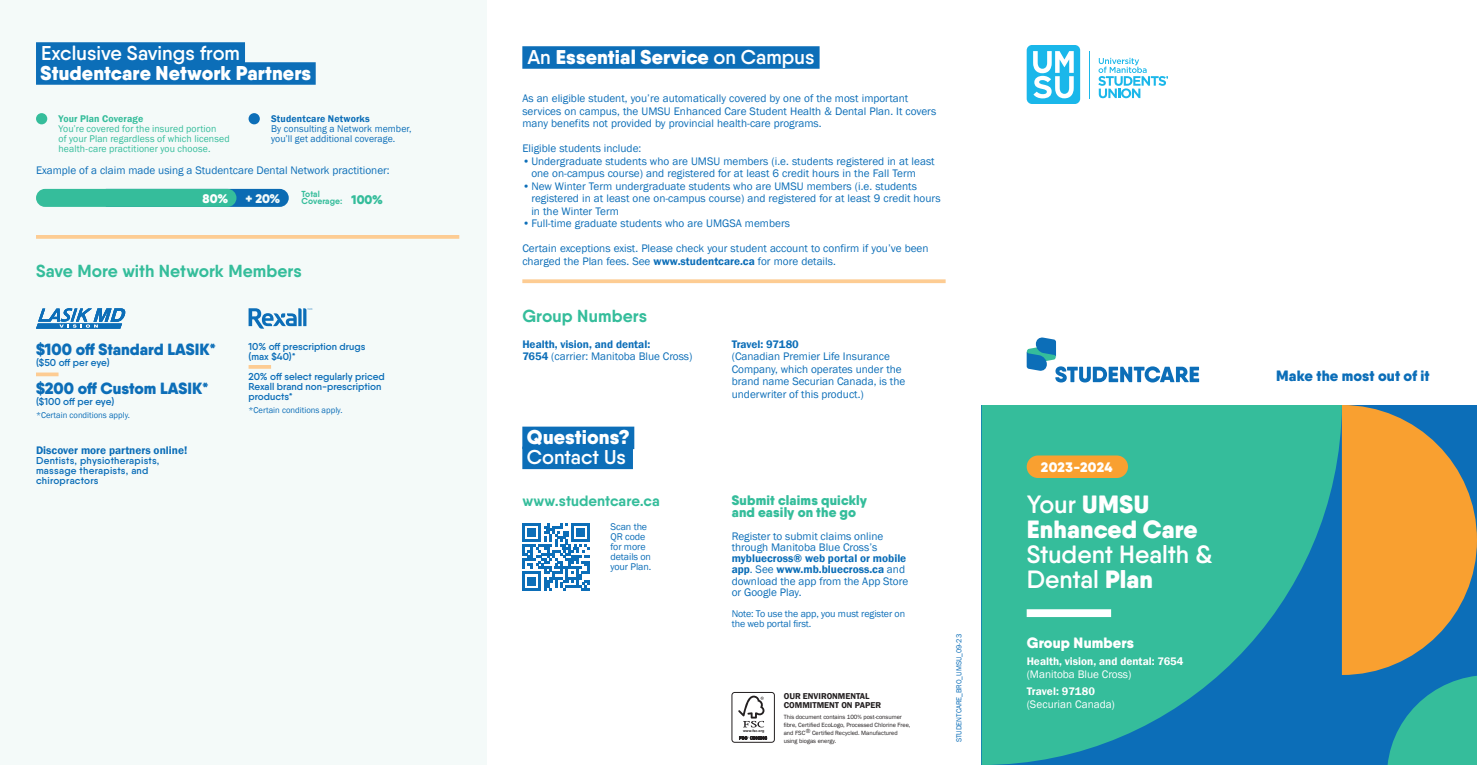
<style>
.page{position:relative;width:1477px;height:765px;background:#fff}
.page>*{position:absolute;margin:0;border:0;box-sizing:border-box;transform-origin:0 0}
.t1{font:600 25px "Qanelas Soft";color:#fff}
.t2{font:900 25px "Qanelas Soft";letter-spacing:.005em;color:#fff}
.t3{font:900 20px "Qanelas Soft";letter-spacing:.005em;color:#fff}
.t4{font:600 20px "Qanelas Soft";color:#fff}
.t5{font:700 17.5px "Qanelas Soft";color:#35bd9b}
.t6{font:900 16.25px "Qanelas Soft";color:#0c6eb8}
.t7{font:700 15px "Qanelas Soft";letter-spacing:.005em;color:#35bd9b}
.t8{font:900 15px "Qanelas Soft";letter-spacing:.01em;color:#0c6eb8}
.t9{font:900 15px "Qanelas Soft";letter-spacing:.005em;color:#fff}
.t10{font:900 13.75px "Qanelas Soft";letter-spacing:.01em;color:#35bd9b}
.t11{font:900 13.75px "Qanelas Soft";letter-spacing:.02em;color:#fff}
.t12{font:900 12.5px "Qanelas Soft";color:#fff}
.t13{font:11.25px/12.5px "Franklin Gothic";color:#0c6eb8}
.t14{font:600 11.25px "Franklin Gothic";color:#0c6eb8}
.t15{font:600 11.25px "Franklin Gothic";color:#fff}
.t16{font:11.25px "Franklin Gothic";color:#fff}
.t17{font:600 10px/10px "Qanelas Soft";color:#0c6eb8}
.t18{font:10px/10px "Franklin Gothic";letter-spacing:.01em;color:#35bd9b}
.t19{font:10px/10px "Franklin Gothic";letter-spacing:-.01em;color:#0c6eb8}
.t20{font:10px/10px "Franklin Gothic";letter-spacing:.01em;color:#0c6eb8}
.t21{font:600 10px/10px "Qanelas Soft";letter-spacing:.025em;color:#0c6eb8}
.t22{font:600 10px "Franklin Gothic";letter-spacing:.015em;color:#35bd9b}
.t23{font:8.75px "Franklin Gothic";color:#0c6eb8}
.t24{font:600 8.75px "Franklin Gothic";color:#231f20}
.t25{font:700 8.75px "Qanelas Soft";letter-spacing:.005em;color:#35bd9b}
.t26{font:7.5px "Franklin Gothic";color:#0c6eb8}
.t27{font:6.25px "Franklin Gothic";color:#231f20}
.t28{font:700 3.62px "Arial";color:#231f20}
.s1{font-weight:600}
.s2{font-weight:900;font-size:12.5px}
.s3{font-weight:900}
</style>
<div class="page">
<svg style="left:1026px;top:45px;width:53px;height:59px"></svg>
<hr style="left:1088px;top:51px;width:1px;height:47px;background:#1ab7ea">
<svg style="left:1098px;top:58px;width:69px;height:40px"></svg>
<div style="left:0;top:0;width:486px;height:765px;background:#f4faf9"></div>
<div style="left:36px;top:42px;width:209px;height:23px;background:#0c6eb8"></div>
<div style="left:36px;top:62px;width:280px;height:23px;background:#0c6eb8"></div>
<div style="left:36px;top:113px;width:11px;height:11px;background:#35bd9b;border-radius:50%"></div>
<div style="left:248px;top:113px;width:12px;height:11px;background:#0c6eb8;border-radius:50%"></div>
<svg style="left:230px;top:189px;width:59px;height:18px"></svg>
<div style="left:36px;top:189px;width:200px;height:18px;background:#35bd9b;border-radius:9px"></div>
<svg style="left:36px;top:235px;width:423px;height:4px;background:#fbce99"></svg>
<svg style="left:36px;top:308px;width:90px;height:21px"></svg>
<svg style="left:248px;top:308px;width:64px;height:21px"></svg>
<hr style="left:36px;top:373px;width:22px;height:3px;background:#fdcc93">
<svg style="left:248px;top:365px;width:23px;height:4px"></svg>
<div style="left:522px;top:46px;width:297px;height:23px;background:#0c6eb8"></div>
<div style="left:522px;top:427px;width:112px;height:22px;background:#0c6eb8"></div>
<div style="left:522px;top:447px;width:111px;height:22px;background:#0c6eb8"></div>
<svg style="left:522px;top:279px;width:423px;height:4px;background:#fdd09c"></svg>
<svg style="left:522px;top:523px;width:68px;height:68px"></svg>
<hr style="left:522px;top:588px;width:19px;height:3px;background:#0c6eb8">
<div style="left:527px;top:577px;width:9px;height:8px;background:#0c6eb8"></div>
<svg style="left:981px;top:405px;width:360px;height:360px;background:#2baba1"></svg>
<svg style="left:1341px;top:405px;width:135px;height:360px;background:#9b9465"></svg>
<div style="left:1026px;top:455px;width:101px;height:23px;background:#f9a030;border-radius:11px"></div>
<div style="left:1026px;top:609px;width:84px;height:8px;background:#fff"></div>
<svg style="left:1026px;top:337px;width:172px;height:45px"></svg>
<div style="left:731px;top:692px;width:43px;height:50px;border:1px solid #231f20;border-radius:3px"></div>
<svg style="left:738px;top:696px;width:26px;height:31px"></svg>
<svg style="left:739px;top:736px;width:27px;height:4px"></svg>
<p class="t4" style="left:41px;top:40px;width:200px">Exclusive Savings from</p>
<p class="t3" style="left:41px;top:60px;width:272px">Studentcare Network Partners</p>
<p class="t22" style="left:58px;top:112px;width:86px">Your Plan Coverage</p>
<p class="t18" style="left:59px;top:124px;width:159px">You’re covered for the insured portion</p>
<p class="t18" style="left:58px;top:134px;width:173px">of your Plan regardless of which licensed health-care practitioner you choose.</p>
<p class="t20" style="left:271px;top:114px;width:142px"><span class="s1">Studentcare Networks<br></span>By consulting a Network member, you’ll get additional coverage.</p>
<p class="t13" style="left:36px;top:164px;width:355px">Example of a claim made using a Studentcare Dental Network practitioner:</p>
<p class="t12" style="left:245px;top:190px;width:36px">+ 20%</p>
<p class="t25" style="left:301px;top:188px;width:20px">Total</p>
<p class="t12" style="left:202px;top:190px;width:27px">80%</p>
<p class="t25" style="left:301px;top:196px;width:83px">Coverage: <span class="s2">100%</span></p>
<p class="t5" style="left:36px;top:259px;width:267px">Save More with Network Members</p>
<p class="t6" style="left:36px;top:339px;width:182px">$100 off Standard LASIK*</p>
<p class="t17" style="left:36px;top:358px;width:75px">($50 off per eye)</p>
<p class="t6" style="left:36px;top:378px;width:174px">$200 off Custom LASIK*</p>
<p class="t17" style="left:36px;top:396px;width:80px">($100 off per eye)</p>
<p class="t23" style="left:36px;top:409px;width:96px">*Certain conditions apply.</p>
<p class="t14" style="left:36px;top:443px;width:153px">Discover more partners online!</p>
<p class="t21" style="left:36px;top:456px;width:125px">Dentists, physiotherapists, massage therapists, and chiropractors</p>
<p class="t17" style="left:248px;top:341px;width:118px">10% off prescription drugs</p>
<p class="t17" style="left:248px;top:351px;width:49px">(max $40)*</p>
<p class="t17" style="left:248px;top:371px;width:138px">20% off select regularly priced<br>Rexall brand non-prescription</p>
<p class="t17" style="left:248px;top:391px;width:46px">products*</p>
<p class="t23" style="left:248px;top:404px;width:96px">*Certain conditions apply.</p>
<p class="t3" style="left:527px;top:44px;width:289px"><span class="s1">An</span> Essential Service <span class="s1">on Campus</span></p>
<p class="t13" style="left:522px;top:93px;width:415px">As an eligible student, you’re automatically covered by one of the most important services on campus, the UMSU Enhanced Care Student Health &amp; Dental Plan. It covers many benefits not provided by provincial health-care programs.</p>
<p class="t13" style="left:522px;top:143px;width:120px">Eligible students include:</p>
<p class="t13" style="left:531px;top:155px;width:405px;text-indent:-9px">•Undergraduate students who are UMSU members (i.e. students registered in at least one on-campus course) and registered for at least 6 credit hours in the Fall Term</p>
<p class="t13" style="left:531px;top:180px;width:410px;text-indent:-9px">•New Winter Term undergraduate students who are UMSU members (i.e. students registered in at least one on-campus course) and registered for at least 9 credit hours in the Winter Term</p>
<p class="t13" style="left:522px;top:218px;width:269px">•Full-time graduate students who are UMGSA members</p>
<p class="t13" style="left:522px;top:243px;width:407px">Certain exceptions exist. Please check your student account to confirm if you’ve been charged the Plan fees. See <span class="s1">www.studentcare.ca</span> for more details.</p>
<p class="t5" style="left:522px;top:305px;width:126px">Group Numbers</p>
<p class="t14" style="left:522px;top:337px;width:129px">Health, vision, and dental:</p>
<p class="t13" style="left:522px;top:351px;width:172px"><span class="s1">7654</span> (carrier: Manitoba Blue Cross)</p>
<p class="t14" style="left:731px;top:337px;width:69px">Travel: 97180</p>
<p class="t13" style="left:731px;top:351px;width:175px">(Canadian Premier Life Insurance Company, which operates under the brand name Securian Canada, is the underwriter of this product.)</p>
<p class="t3" style="left:527px;top:424px;width:104px">Questions?</p>
<p class="t4" style="left:527px;top:445px;width:100px">Contact Us</p>
<p class="t7" style="left:522px;top:491px;width:139px">www.studentcare.ca</p>
<p class="t10" style="left:731px;top:491px;width:137px">Submit claims quickly</p>
<p class="t10" style="left:731px;top:503px;width:126px">and easily on the go</p>
<p class="t13" style="left:731px;top:530px;width:178px;line-height:11.2px">Register to submit claims online through Manitoba Blue Cross’s <span class="s1">mybluecross® web portal or mobile app</span>. See <span class="s1">www.mb.bluecross.ca</span> and download the app from the App Store or Google Play.</p>
<p class="t19" style="left:731px;top:609px;width:175px">Note: To use the app, you must register on the web portal first.</p>
<p class="t19" style="left:610px;top:522px;width:38px">Scan the</p>
<p class="t19" style="left:610px;top:532px;width:36px">QR code for more</p>
<p class="t19" style="left:610px;top:552px;width:42px">details on your Plan.</p>
<p class="t28" style="left:743px;top:728px;width:23px">www.fsc.org</p>
<p class="t24" style="left:783px;top:691px;width:87px">OUR ENVIRONMENTAL</p>
<p class="t24" style="left:783px;top:700px;width:99px">COMMITMENT ON PAPER</p>
<p class="t27" style="left:783px;top:713px;width:120px">This document contains 100% post-consumer</p>
<p class="t27" style="left:783px;top:721px;width:128px">fibre, Certified EcoLogo, Processed Chlorine Free,</p>
<p class="t27" style="left:783px;top:729px;width:115px">and FSC ® Certified Recycled. Manufactured</p>
<p class="t27" style="left:783px;top:737px;width:54px">using biogas energy.</p>
<p class="t26" style="left:954px;top:742px;width:110px;rotate:-90deg">STUDENTCARE_BRO_UMSU_09-23</p>
<p class="t11" style="left:1040px;top:459px;width:73px">2023-2024</p>
<p class="t1" style="left:1026px;top:489px;width:124px">Your <span class="s3">UMSU</span></p>
<p class="t2" style="left:1026px;top:513px;width:173px">Enhanced Care</p>
<p class="t1" style="left:1026px;top:539px;width:187px">Student Health &amp;</p>
<p class="t1" style="left:1026px;top:564px;width:128px">Dental <span class="s3">Plan</span></p>
<p class="t9" style="left:1026px;top:633px;width:109px">Group Numbers</p>
<p class="t15" style="left:1026px;top:655px;width:158px">Health, vision, and dental: 7654</p>
<p class="t16" style="left:1026px;top:667px;width:106px">(Manitoba Blue Cross)</p>
<p class="t15" style="left:1026px;top:685px;width:70px">Travel: 97180</p>
<p class="t16" style="left:1026px;top:697px;width:89px">(Securian Canada)</p>
<p class="t8" style="left:1275px;top:366px;width:155px">Make the most out of it</p>
</div>
